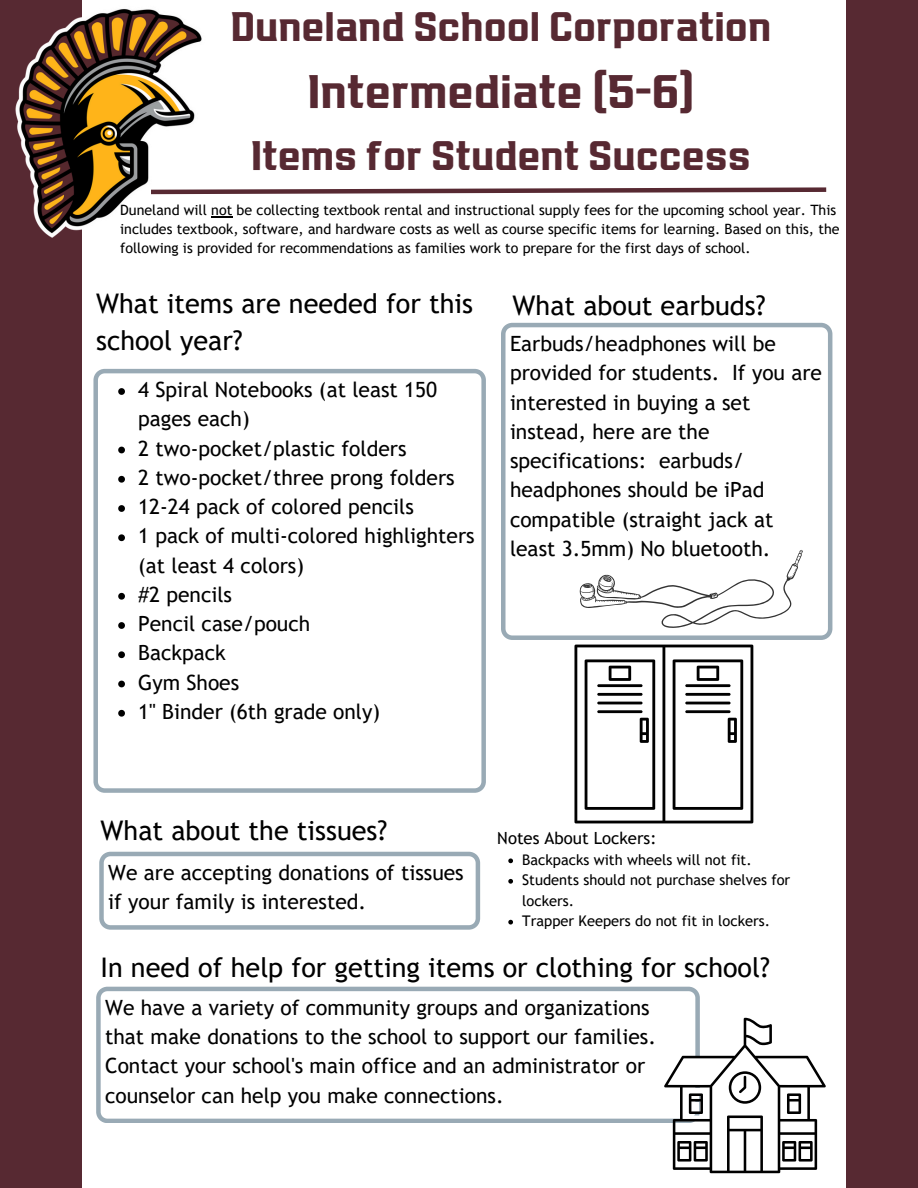
<style>
.page{position:relative;width:918px;height:1188px;background:#fff}
.page>*{position:absolute;margin:0;border:0;box-sizing:border-box;transform-origin:0 0}
.t1{font:700 49.35px "Redzone";color:#572932}
.t2{font:700 43.35px "Redzone";color:#572932}
.t3{font:27px/37.2px "Trebuchet MS";color:#000}
.t4{font:21px/29.2px "Trebuchet MS";color:#000}
.t5{font:16.8px "Trebuchet MS";color:#000}
.t6{font:14.7px/20.4px "Trebuchet MS";color:#000}
.t7{font:14.25px/19.2px "Trebuchet MS";color:#000}
</style>
<div class="page">
<div style="left:0;top:0;width:82px;height:1188px;background:#572932"></div>
<svg style="left:93px;top:369px;width:393px;height:424px"></svg>
<svg style="left:118px;top:388px;width:7px;height:7px"></svg>
<svg style="left:118px;top:447px;width:7px;height:6px"></svg>
<svg style="left:118px;top:476px;width:7px;height:7px"></svg>
<svg style="left:118px;top:505px;width:7px;height:7px"></svg>
<svg style="left:118px;top:534px;width:7px;height:7px"></svg>
<svg style="left:118px;top:593px;width:7px;height:7px"></svg>
<svg style="left:118px;top:622px;width:7px;height:7px"></svg>
<svg style="left:118px;top:651px;width:7px;height:7px"></svg>
<svg style="left:118px;top:681px;width:7px;height:6px"></svg>
<svg style="left:118px;top:710px;width:7px;height:7px"></svg>
<svg style="left:99px;top:852px;width:381px;height:77px"></svg>
<svg style="left:96px;top:987px;width:604px;height:136px"></svg>
<img style="left:15px;top:9px;width:218px;height:229px">
<div style="left:847px;top:0;width:71px;height:1188px;background:#572932"></div>
<svg style="left:146px;top:185px;width:681px;height:11px"></svg>
<svg style="left:501px;top:323px;width:331px;height:317px"></svg>
<svg style="left:590px;top:461px;width:234px;height:233px"></svg>
<svg style="left:571px;top:528px;width:182px;height:295px"></svg>
<svg style="left:664px;top:1018px;width:162px;height:156px"></svg>
<svg style="left:508px;top:858px;width:5px;height:5px"></svg>
<svg style="left:508px;top:879px;width:5px;height:5px"></svg>
<svg style="left:508px;top:920px;width:5px;height:5px"></svg>
<svg style="left:211px;top:216px;width:21px;height:1px"></svg>
<p class="t2" style="left:231px;top:-4px;width:542px">Duneland School Corporation</p>
<p class="t1" style="left:308px;top:57px;width:388px">Intermediate (5-6)</p>
<p class="t2" style="left:251px;top:125px;width:501px">Items for Student Success</p>
<p class="t7" style="left:120px;top:200px;width:721px">Duneland will not be collecting textbook rental and instructional supply fees for the upcoming school year. This includes textbook, software, and hardware costs as well as course specific items for learning. Based on this, the following is provided for recommendations as families work to prepare for the first days of school.</p>
<p class="t3" style="left:96px;top:285px;width:378px">What items are needed for this school year?</p>
<p class="t3" style="left:513px;top:287px;width:254px">What about earbuds?</p>
<p class="t4" style="left:510px;top:329px;width:314px">Earbuds/headphones will be provided for students. If you are interested in buying a set instead, here are the specifications: earbuds/ headphones should be iPad compatible (straight jack at least 3.5mm) No bluetooth.</p>
<p class="t4" style="left:138px;top:375px;width:301px">4 Spiral Notebooks (at least 150 pages each)</p>
<h1 class="t4" style="left:138px;top:433px;width:270px">2 two-pocket/plastic folders</h1>
<p class="t4" style="left:138px;top:463px;width:318px">2 two-pocket/three prong folders</p>
<h2 class="t4" style="left:138px;top:492px;width:277px">12-24 pack of colored pencils</h2>
<h2 class="t4" style="left:138px;top:521px;width:338px">1 pack of multi-colored highlighters (at least 4 colors)</h2>
<h3 class="t4" style="left:138px;top:580px;width:95px">#2 pencils</h3>
<p class="t4" style="left:138px;top:609px;width:174px">Pencil case/pouch</p>
<p class="t4" style="left:138px;top:638px;width:89px">Backpack</p>
<p class="t4" style="left:138px;top:667px;width:103px">Gym Shoes</p>
<p class="t4" style="left:138px;top:697px;width:244px">1" Binder (6th grade only)</p>
<p class="t3" style="left:101px;top:811px;width:288px">What about the tissues?</p>
<p class="t4" style="left:108px;top:858px;width:357px">We are accepting donations of tissues if your family is interested.</p>
<p class="t5" style="left:497px;top:829px;width:161px">Notes About Lockers:</p>
<h2 class="t6" style="left:522px;top:849px;width:231px">Backpacks with wheels will not fit.</h2>
<h4 class="t6" style="left:522px;top:870px;width:270px">Students should not purchase shelves for lockers.</h4>
<p class="t6" style="left:522px;top:911px;width:249px">Trapper Keepers do not fit in lockers.</p>
<h3 class="t3" style="left:101px;top:949px;width:671px">In need of help for getting items or clothing for school?</h3>
<p class="t4" style="left:105px;top:993px;width:552px">We have a variety of community groups and organizations that make donations to the school to support our families.<br>Contact your school's main office and an administrator or counselor can help you make connections.</p>
</div>
